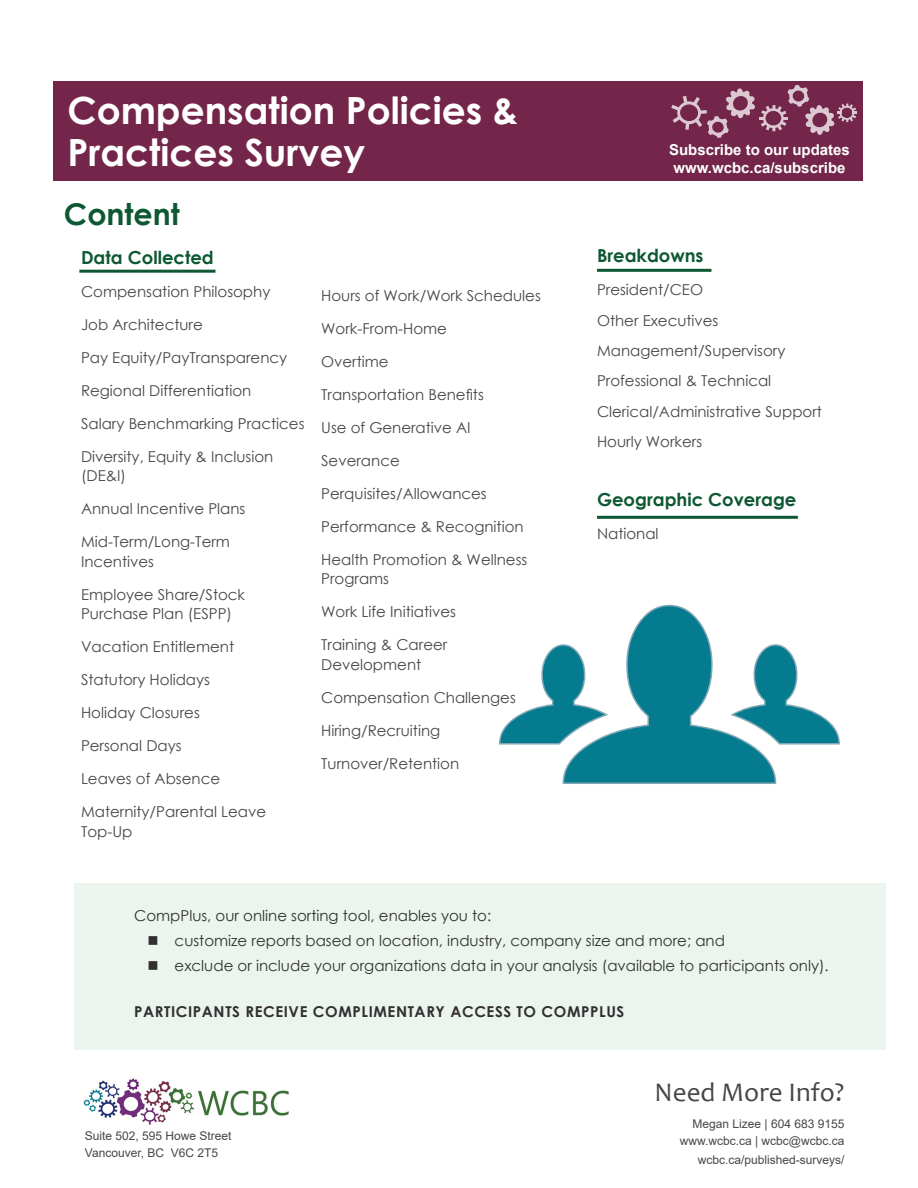
<style>
.page{position:relative;width:918px;height:1188px;background:#fff}
.page>*{position:absolute;margin:0;border:0;box-sizing:border-box;transform-origin:0 0}
.t1{font:700 37.5px/42px "Century Gothic";color:#fff}
.Subheading{font:700 30px "Century Gothic";color:#0d5833}
.t2{font:27px "Candara";color:#454648}
.Subheading__pink{font:700 18px "Century Gothic";color:#0d5833}
.Subheading__pink-2{font:15px/19.5px "Century Gothic";color:#454647}
.Text{font:15px "Century Gothic";color:#312f30}
.Text_2{font:15px "Century Gothic";color:#454647}
.Text-2{font:700 15px "Century Gothic";letter-spacing:.04em;color:#312f30}
.t3{font:700 15px/18px "Arial";color:#fff}
.t4{font:12px/16.5px "Arial";color:#454648;text-align:right}
.t5{font:12px/16.5px "Arial";color:#454647}
</style>
<div class="page">
<img style="left:83px;top:1078px;width:206px;height:47px">
<div style="left:53px;top:81px;width:809px;height:99px;background:#73264a"></div>
<svg style="left:671px;top:85px;width:186px;height:53px"></svg>
<div style="left:74px;top:883px;width:812px;height:167px;background:#e6f3ea"></div>
<hr style="left:79px;top:270px;width:136px;height:3px;background:#0d5833">
<hr style="left:597px;top:269px;width:114px;height:3px;background:#0d5833">
<hr style="left:597px;top:516px;width:201px;height:3px;background:#0d5833">
<svg style="left:499px;top:604px;width:341px;height:180px"></svg>
<h1 class="t1" style="left:67px;top:88px;width:452px">Compensation Policies &amp;<br>Practices Survey</h1>
<p class="Subheading" style="left:64px;top:191px;width:117px">Content</p>
<p class="Subheading__pink" style="left:81px;top:244px;width:134px">Data Collected</p>
<p class="Subheading__pink-2" style="left:81px;top:281px;width:191px">Compensation Philosophy</p>
<p class="Subheading__pink-2" style="left:81px;top:314px;width:123px">Job Architecture</p>
<p class="Subheading__pink-2" style="left:81px;top:347px;width:208px">Pay Equity/PayTransparency</p>
<p class="Subheading__pink-2" style="left:81px;top:380px;width:172px">Regional Differentiation</p>
<p class="Subheading__pink-2" style="left:81px;top:413px;width:225px">Salary Benchmarking Practices</p>
<p class="Subheading__pink-2" style="left:81px;top:446px;width:194px">Diversity, Equity &amp; Inclusion (DE&amp;I)</p>
<p class="Subheading__pink-2" style="left:81px;top:499px;width:166px">Annual Incentive Plans</p>
<p class="Subheading__pink-2" style="left:81px;top:532px;width:151px">Mid-Term/Long-Term<br>Incentives</p>
<p class="Subheading__pink-2" style="left:81px;top:584px;width:166px">Employee Share/Stock<br>Purchase Plan (ESPP)</p>
<p class="Subheading__pink-2" style="left:81px;top:637px;width:155px">Vacation Entitlement</p>
<p class="Subheading__pink-2" style="left:81px;top:670px;width:131px">Statutory Holidays</p>
<p class="Subheading__pink-2" style="left:81px;top:703px;width:120px">Holiday Closures</p>
<p class="Subheading__pink-2" style="left:81px;top:736px;width:102px">Personal Days</p>
<p class="Subheading__pink-2" style="left:81px;top:769px;width:141px">Leaves of Absence</p>
<p class="Subheading__pink-2" style="left:81px;top:802px;width:187px">Maternity/Parental Leave<br>Top-Up</p>
<p class="Subheading__pink-2" style="left:321px;top:285px;width:221px">Hours of Work/Work Schedules</p>
<p class="Subheading__pink-2" style="left:321px;top:318px;width:127px">Work-From-Home</p>
<p class="Subheading__pink-2" style="left:321px;top:351px;width:69px">Overtime</p>
<p class="Subheading__pink-2" style="left:321px;top:384px;width:164px">Transportation Benefits</p>
<p class="Subheading__pink-2" style="left:321px;top:417px;width:151px">Use of Generative AI</p>
<p class="Subheading__pink-2" style="left:321px;top:450px;width:80px">Severance</p>
<p class="Subheading__pink-2" style="left:321px;top:483px;width:167px">Perquisites/Allowances</p>
<p class="Subheading__pink-2" style="left:321px;top:516px;width:204px">Performance &amp; Recognition</p>
<p class="Subheading__pink-2" style="left:321px;top:549px;width:208px">Health Promotion &amp; Wellness<br>Programs</p>
<p class="Subheading__pink-2" style="left:321px;top:602px;width:136px">Work Life Initiatives</p>
<p class="Subheading__pink-2" style="left:321px;top:635px;width:128px">Training &amp; Career<br>Development</p>
<p class="Subheading__pink-2" style="left:321px;top:687px;width:196px">Compensation Challenges</p>
<p class="Subheading__pink-2" style="left:321px;top:720px;width:121px">Hiring/Recruiting</p>
<p class="Subheading__pink-2" style="left:321px;top:753px;width:140px">Turnover/Retention</p>
<p class="t3" style="left:669px;top:140px;width:182px">Subscribe to our updates www.wcbc.ca/subscribe</p>
<p class="Subheading__pink" style="left:597px;top:242px;width:108px">Breakdowns</p>
<p class="Text_2" style="left:597px;top:279px;width:108px">President/CEO</p>
<p class="Text_2" style="left:597px;top:310px;width:123px">Other Executives</p>
<p class="Text_2" style="left:597px;top:340px;width:190px">Management/Supervisory</p>
<p class="Text_2" style="left:597px;top:370px;width:176px">Professional &amp; Technical</p>
<p class="Text_2" style="left:597px;top:401px;width:226px">Clerical/Administrative Support</p>
<p class="Text_2" style="left:597px;top:431px;width:107px">Hourly Workers</p>
<p class="Subheading__pink" style="left:597px;top:486px;width:201px">Geographic Coverage</p>
<p class="Text_2" style="left:597px;top:523px;width:63px">National</p>
<p class="Text" style="left:134px;top:905px;width:359px">CompPlus, our online sorting tool, enables you to:</p>
<p class="Text" style="left:175px;top:930px;width:552px">customize reports based on location, industry, company size and more; and</p>
<p class="Text" style="left:175px;top:955px;width:656px">exclude or include your organizations data in your analysis (available to participants only).</p>
<p class="Text-2" style="left:134px;top:1000px;width:492px">PARTICIPANTS RECEIVE COMPLIMENTARY ACCESS TO COMPPLUS</p>
<p class="t5" style="left:85px;top:1128px;width:148px">Suite 502, 595 Howe Street<br>Vancouver, BC V6C 2T5</p>
<h3 class="t2" style="left:655px;top:1075px;width:191px">Need More Info?</h3>
<p class="t4" style="left:680px;top:1116px;width:166px">Megan Lizee | 604 683 9155 www.wcbc.ca | wcbc@wcbc.ca</p>
<p class="t4" style="left:698px;top:1152px;width:148px">wcbc.ca/published-surveys/</p>
</div>
